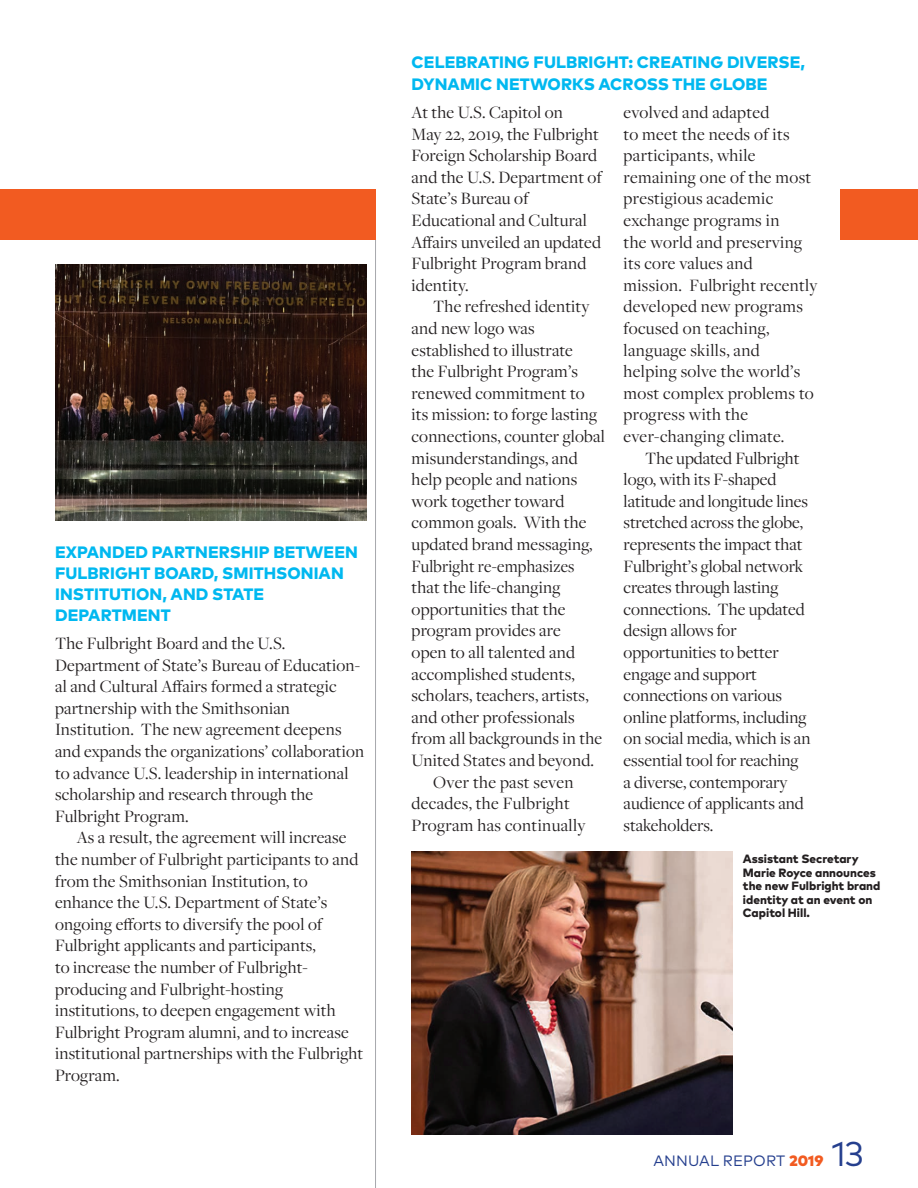
<style>
.page{position:relative;width:918px;height:1188px;background:#fff}
.page>*{position:absolute;margin:0;border:0;box-sizing:border-box;transform-origin:0 0}
.t1{font:34.35px "Mark Pro";color:#253f8e}
.t2{font:18px/21.6px "Freight Disp Pro";letter-spacing:.01em;color:#231f20}
.t3{font:18px "Freight Disp Pro";letter-spacing:.01em;color:#231f20;scale:.96 1}
.t4{font:800 16.5px/21px "Mark Pro";letter-spacing:.005em;color:#00b8f0}
.t5{font:15px "Mark Pro";letter-spacing:.005em;color:#253f8e}
.t6{font:800 12px/13.5px "Mark Pro";color:#231f20}
.s1{font-weight:900;color:#f25b21}
</style>
<div class="page">
<div style="left:0;top:189px;width:376px;height:51px;background:#f25b21"></div>
<div style="left:840px;top:189px;width:78px;height:51px;background:#f25b21"></div>
<img style="left:55px;top:264px;width:311px;height:257px">
<img style="left:412px;top:852px;width:320px;height:283px">
<hr style="left:375px;top:240px;width:1px;height:948px;background:#a8a9ad">
<p class="t4" style="left:55px;top:540px;width:304px">EXPANDED PARTNERSHIP BETWEEN<br>FULBRIGHT BOARD, SMITHSONIAN<br>INSTITUTION, AND STATE<br>DEPARTMENT</p>
<p class="t2" style="left:55px;top:632px;width:311px">The Fulbright Board and the U.S.<br>Department of State’s Bureau of Education&shy;al and Cultural Affairs formed a strategic partnership with the Smithsonian Institution. The new agreement deepens and expands the organizations’ collaboration to advance U.S. leadership in international scholarship and research through the Fulbright Program.</p>
<p class="t2" style="left:55px;top:826px;width:310px;text-indent:22px">As a result, the agreement will increase the number of Fulbright participants to and from the Smithsonian Institution, to enhance the U.S. Department of State’s ongoing efforts to diversify the pool of Fulbright applicants and participants,<br>to increase the number of Fulbright&shy;producing and Fulbright-hosting institutions, to deepen engagement with Fulbright Program alumni, and to increase institutional partnerships with the Fulbright Program.</p>
<p class="t4" style="left:412px;top:50px;width:395px;line-height:21.6px">CELEBRATING FULBRIGHT: CREATING DIVERSE,<br>DYNAMIC NETWORKS ACROSS THE GLOBE</p>
<p class="t2" style="left:412px;top:101px;width:192px">At the U.S. Capitol on<br>May 22, 2019, the Fulbright<br>Foreign Scholarship Board and the U.S. Department of<br>State’s Bureau of<br>Educational and Cultural<br>Affairs unveiled an updated<br>Fulbright Program brand identity.</p>
<p class="t2" style="left:433px;top:295px;width:158px">The refreshed identity</p>
<p class="t2" style="left:412px;top:317px;width:125px">and new logo was</p>
<p class="t2" style="left:412px;top:339px;width:163px">established to illustrate</p>
<p class="t2" style="left:412px;top:360px;width:168px">the Fulbright Program’s</p>
<p class="t2" style="left:412px;top:382px;width:175px">renewed commitment to</p>
<p class="t2" style="left:412px;top:403px;width:187px">its mission: to forge lasting</p>
<p class="t2" style="left:412px;top:425px;width:195px">connections, counter global</p>
<p class="t2" style="left:412px;top:447px;width:168px">misunderstandings, and</p>
<p class="t2" style="left:412px;top:468px;width:167px">help people and nations</p>
<p class="t2" style="left:412px;top:490px;width:154px">work together toward</p>
<p class="t2" style="left:412px;top:511px;width:176px">common goals. With the</p>
<p class="t2" style="left:412px;top:533px;width:182px">updated brand messaging,</p>
<p class="t3" style="left:412px;top:554px;width:171px">Fulbright re-emphasizes</p>
<p class="t2" style="left:412px;top:576px;width:150px">that the life-changing</p>
<p class="t2" style="left:412px;top:598px;width:155px">opportunities that the</p>
<p class="t2" style="left:412px;top:619px;width:151px">program provides are</p>
<p class="t2" style="left:412px;top:641px;width:165px">open to all talented and</p>
<p class="t2" style="left:412px;top:663px;width:165px">accomplished students,</p>
<p class="t2" style="left:412px;top:684px;width:179px">scholars, teachers, artists,</p>
<p class="t2" style="left:412px;top:706px;width:165px">and other professionals</p>
<p class="t2" style="left:412px;top:727px;width:192px">from all backgrounds in the</p>
<p class="t2" style="left:412px;top:749px;width:184px">United States and beyond.</p>
<p class="t2" style="left:433px;top:771px;width:142px">Over the past seven</p>
<p class="t2" style="left:412px;top:792px;width:160px">decades, the Fulbright</p>
<p class="t2" style="left:412px;top:814px;width:175px">Program has continually</p>
<p class="t2" style="left:624px;top:101px;width:195px">evolved and adapted<br>to meet the needs of its participants, while remaining one of the most prestigious academic exchange programs in<br>the world and preserving its core values and<br>mission. Fulbright recently developed new programs focused on teaching, language skills, and<br>helping solve the world’s most complex problems to progress with the ever-changing climate.</p>
<p class="t2" style="left:624px;top:447px;width:188px;text-indent:22px">The updated Fulbright logo, with its F-shaped latitude and longitude lines stretched across the globe, represents the impact that<br>Fulbright’s global network creates through lasting connections. The updated design allows for opportunities to better engage and support connections on various online platforms, including on social media, which is an essential tool for reaching a diverse, contemporary audience of applicants and stakeholders.</p>
<p class="t6" style="left:743px;top:851px;width:139px">Assistant Secretary<br>Marie Royce announces the new Fulbright brand identity at an event on<br>Capitol Hill.</p>
<p class="t5" style="left:654px;top:1149px;width:171px">ANNUAL REPORT <span class="s1">2019</span></p>
<h1 class="t1" style="left:831px;top:1128px;width:34px">13</h1>
</div>
